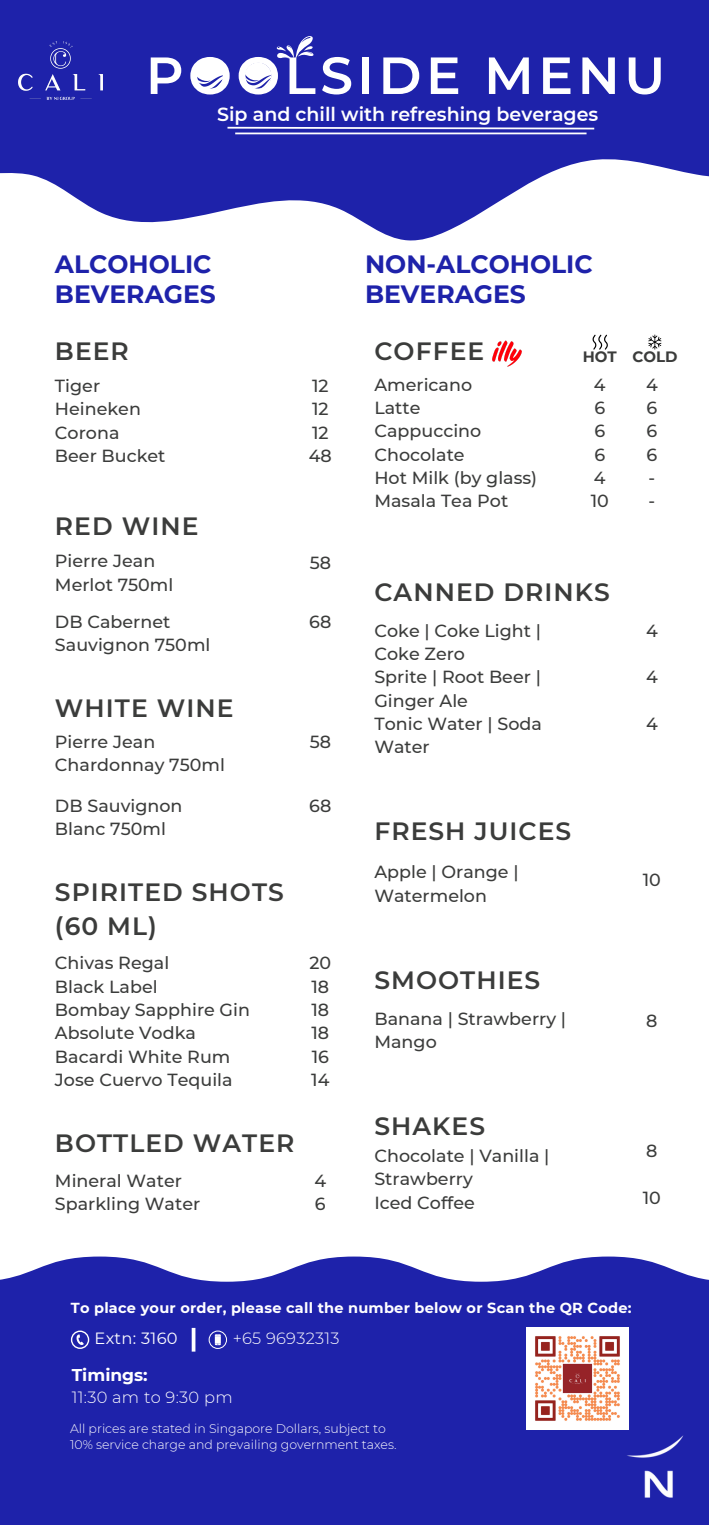
<style>
.page{position:relative;width:709px;height:1525px;background:#fff}
.page>*{position:absolute;margin:0;border:0;box-sizing:border-box;transform-origin:0 0}
.t1{font:600 52.25px "Montserrat";letter-spacing:.085em;color:#fff}
.t2{font:600 25px/33.8px "Montserrat";letter-spacing:.04em;color:#3b3c3b}
.t3{font:700 25px/30px "Montserrat";color:#1e22aa}
.t4{font:600 19px "Montserrat";color:#fff}
.t5{font:500 17.5px/23.2px "Montserrat";color:#3b3c3b}
.t6{font:700 17px "Montserrat";color:#fff}
.t7{font:300 16.25px "Montserrat";letter-spacing:.02em;color:#fff}
.t8{font:16.25px "Montserrat";letter-spacing:.02em;color:#fff}
.t9{font:700 15px "Montserrat";color:#3b3c3b}
.t10{font:700 14.5px "Montserrat";letter-spacing:.015em;color:#fff}
.t11{font:300 12.5px/16.8px "Montserrat";color:#fff}
</style>
<div class="page">
<div style="left:0;top:0;width:709px;height:1524px;background:#1e22aa"></div>
<img style="left:627px;top:1435px;width:56px;height:62px">
<div style="left:0;top:309px;width:709px;height:932px;background:#fff"></div>
<svg style="left:0;top:1241px;width:709px;height:40px;fill:#fff"></svg>
<svg style="left:195px;top:61px;width:29px;height:10px"></svg>
<svg style="left:245px;top:36px;width:69px;height:35px"></svg>
<img style="left:49px;top:41px;width:24px;height:28px">
<svg style="left:209px;top:1330px;width:18px;height:18px"></svg>
<hr style="left:192px;top:1327px;width:3px;height:24px;background:#fff">
<svg style="left:71px;top:1330px;width:18px;height:18px"></svg>
<img style="left:527px;top:1327px;width:101px;height:102px">
<svg style="left:0;top:71px;width:709px;height:296px;fill:#fff"></svg>
<svg style="left:592px;top:335px;width:16px;height:14px"></svg>
<svg style="left:648px;top:334px;width:13px;height:15px"></svg>
<img style="left:484px;top:340px;width:47px;height:26px">
<svg style="left:226px;top:126px;width:370px;height:4px"></svg>
<hr style="left:235px;top:132px;width:351px;height:2px;background:#fff">
<p class="t1" style="left:146px;top:43px;width:521px">POOLSIDE MENU</p>
<p class="t4" style="left:217px;top:102px;width:383px">Sip and chill with refreshing beverages</p>
<h3 class="t3" style="left:55px;top:249px;width:162px">ALCOHOLIC<br>BEVERAGES</h3>
<p class="t3" style="left:365px;top:249px;width:229px">NON-ALCOHOLIC<br>BEVERAGES</p>
<h2 class="t2" style="left:55px;top:334px;width:75px">BEER</h2>
<p class="t2" style="left:374px;top:334px;width:111px">COFFEE</p>
<p class="t9" style="left:583px;top:347px;width:36px">HOT</p>
<h2 class="t9" style="left:632px;top:347px;width:47px">COLD</h2>
<h2 class="t5" style="left:309px;top:374px;width:24px">12<br>12<br>12<br>48</h2>
<p class="t5" style="left:374px;top:373px;width:164px">Americano<br>Latte<br>Cappuccino<br>Chocolate<br>Hot Milk (by glass)<br>Masala Tea Pot</p>
<p class="t5" style="left:646px;top:373px;width:13px">4<br>6<br>6<br>6 - -</p>
<p class="t5" style="left:591px;top:373px;width:20px">4<br>6<br>6<br>6<br>4<br>10</p>
<h3 class="t5" style="left:55px;top:374px;width:112px">Tiger<br>Heineken<br>Corona<br>Beer Bucket</h3>
<h2 class="t2" style="left:55px;top:509px;width:145px">RED WINE</h2>
<h3 class="t5" style="left:55px;top:549px;width:120px">Pierre Jean<br>Merlot 750ml</h3>
<h3 class="t5" style="left:310px;top:551px;width:23px">58</h3>
<p class="t5" style="left:55px;top:609px;width:157px">DB Cabernet<br>Sauvignon 750ml</p>
<p class="t5" style="left:309px;top:609px;width:24px">68</p>
<h2 class="t2" style="left:55px;top:691px;width:180px">WHITE WINE</h2>
<h3 class="t5" style="left:55px;top:730px;width:171px">Pierre Jean<br>Chardonnay 750ml</h3>
<h3 class="t5" style="left:310px;top:730px;width:23px">58</h3>
<p class="t5" style="left:55px;top:794px;width:129px">DB Sauvignon<br>Blanc 750ml</p>
<p class="t5" style="left:309px;top:794px;width:24px">68</p>
<h2 class="t2" style="left:55px;top:875px;width:230px">SPIRITED SHOTS (60 ML)</h2>
<h3 class="t5" style="left:55px;top:951px;width:196px">Chivas Regal<br>Black Label<br>Bombay Sapphire Gin<br>Absolute Vodka<br>Bacardi White Rum<br>Jose Cuervo Tequila</h3>
<h2 class="t5" style="left:309px;top:951px;width:23px">20<br>18<br>18<br>18<br>16<br>14</h2>
<h2 class="t2" style="left:55px;top:1126px;width:241px">BOTTLED WATER</h2>
<h3 class="t5" style="left:55px;top:1168px;width:147px">Mineral Water<br>Sparkling Water</h3>
<p class="t5" style="left:314px;top:1168px;width:13px">4<br>6</p>
<p class="t2" style="left:374px;top:575px;width:237px">CANNED DRINKS</p>
<p class="t5" style="left:374px;top:618px;width:169px">Coke | Coke Light |<br>Coke Zero<br>Sprite | Root Beer |<br>Ginger Ale<br>Tonic Water | Soda<br>Water</p>
<h4 class="t5" style="left:646px;top:618px;width:13px">4</h4>
<h4 class="t5" style="left:646px;top:665px;width:13px">4</h4>
<h3 class="t5" style="left:646px;top:712px;width:13px">4</h3>
<h3 class="t2" style="left:374px;top:814px;width:198px">FRESH JUICES</h3>
<h3 class="t5" style="left:374px;top:860px;width:146px">Apple | Orange |<br>Watermelon</h3>
<h2 class="t5" style="left:643px;top:868px;width:20px">10</h2>
<h3 class="t2" style="left:374px;top:962px;width:167px">SMOOTHIES</h3>
<h3 class="t5" style="left:374px;top:1006px;width:193px">Banana | Strawberry |<br>Mango</h3>
<h3 class="t5" style="left:646px;top:1009px;width:13px">8</h3>
<h3 class="t2" style="left:374px;top:1109px;width:112px">SHAKES</h3>
<h2 class="t5" style="left:374px;top:1144px;width:176px">Chocolate | Vanilla |<br>Strawberry<br>Iced Coffee</h2>
<h3 class="t5" style="left:646px;top:1139px;width:13px">8</h3>
<p class="t5" style="left:643px;top:1186px;width:20px">10</p>
<h2 class="t10" style="left:71px;top:1299px;width:562px">To place your order, please call the number below or Scan the QR Code:</h2>
<h3 class="t8" style="left:94px;top:1328px;width:85px">Extn: 3160</h3>
<p class="t7" style="left:233px;top:1328px;width:108px">+65 96932313</p>
<h3 class="t6" style="left:72px;top:1364px;width:77px">Timings:</h3>
<h3 class="t11" style="left:70px;top:1419px;width:328px">All prices are stated in Singapore Dollars, subject to<br>10% service charge and prevailing government taxes.</h3>
<p class="t7" style="left:72px;top:1387px;width:162px">11:30 am to 9:30 pm</p>
</div>
